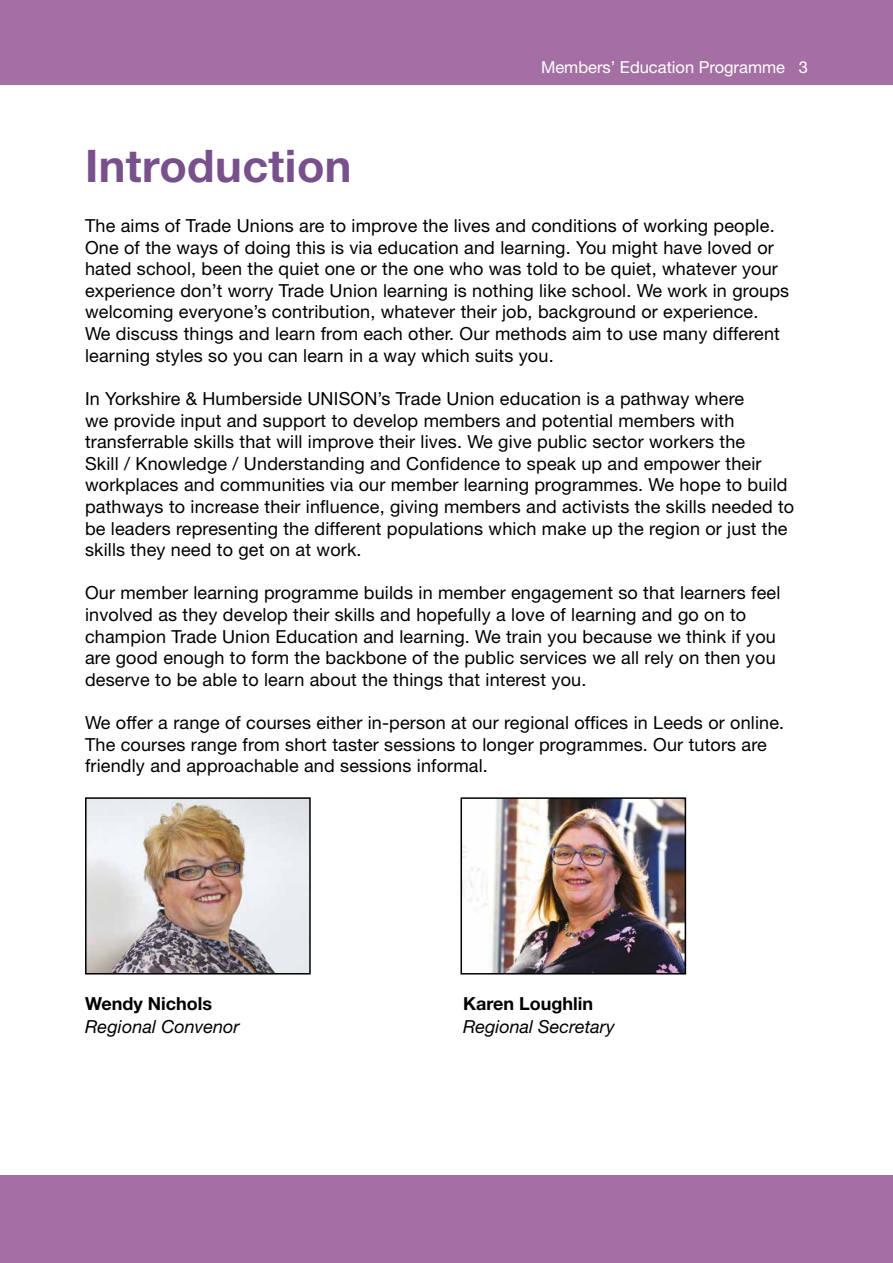
<style>
.page{position:relative;width:893px;height:1263px;background:#fff}
.page>*{position:absolute;margin:0;border:0;box-sizing:border-box;transform-origin:0 0}
.t1{font:700 45px "Helvetica Neue LT Std";letter-spacing:.01em;color:#78508b}
.t2{font:18px/21.6px "Helvetica Neue LT Std";letter-spacing:.01em;color:#000}
.t3{font:italic 18px "Helvetica Neue LT Std";color:#000}
.t4{font:700 18px "Helvetica Neue LT Std";color:#000}
.t5{font:16.5px "Helvetica Neue LT Std";color:#fff}
</style>
<div class="page">
<div style="left:0;top:0;width:893px;height:85px;background:#a46fa3"></div>
<div style="left:0;top:1176px;width:893px;height:87px;background:#a46fa3"></div>
<img style="left:88px;top:800px;width:220px;height:171px">
<div style="left:85px;top:797px;width:226px;height:177px;border:2px solid #000"></div>
<img style="left:463px;top:800px;width:220px;height:171px">
<div style="left:460px;top:797px;width:226px;height:177px;border:2px solid #000"></div>
<p class="t5" style="left:541px;top:58px;width:268px">Members’ Education Programme 3</p>
<h1 class="t1" style="left:85px;top:138px;width:268px">Introduction</h1>
<p class="t2" style="left:85px;top:215px;width:706px">The aims of Trade Unions are to improve the lives and conditions of working people.<br>One of the ways of doing this is via education and learning. You might have loved or hated school, been the quiet one or the one who was told to be quiet, whatever your experience don’t worry Trade Union learning is nothing like school. We work in groups welcoming everyone’s contribution, whatever their job, background or experience.<br>We discuss things and learn from each other. Our methods aim to use many different learning styles so you can learn in a way which suits you.</p>
<p class="t2" style="left:85px;top:387px;width:711px">In Yorkshire &amp; Humberside UNISON’s Trade Union education is a pathway where<br>we provide input and support to develop members and potential members with transferrable skills that will improve their lives. We give public sector workers the<br>Skill / Knowledge / Understanding and Confidence to speak up and empower their workplaces and communities via our member learning programmes. We hope to build pathways to increase their influence, giving members and activists the skills needed to be leaders representing the different populations which make up the region or just the skills they need to get on at work.</p>
<p class="t2" style="left:85px;top:582px;width:697px">Our member learning programme builds in member engagement so that learners feel involved as they develop their skills and hopefully a love of learning and go on to champion Trade Union Education and learning. We train you because we think if you are good enough to form the backbone of the public services we all rely on then you deserve to be able to learn about the things that interest you.</p>
<p class="t2" style="left:85px;top:711px;width:701px">We offer a range of courses either in-person at our regional offices in Leeds or online.<br>The courses range from short taster sessions to longer programmes. Our tutors are friendly and approachable and sessions informal.</p>
<p class="t4" style="left:85px;top:992px;width:128px">Wendy Nichols</p>
<p class="t4" style="left:463px;top:992px;width:131px">Karen Loughlin</p>
<p class="t3" style="left:85px;top:1016px;width:156px">Regional Convenor</p>
<p class="t3" style="left:463px;top:1016px;width:153px">Regional Secretary</p>
</div>
